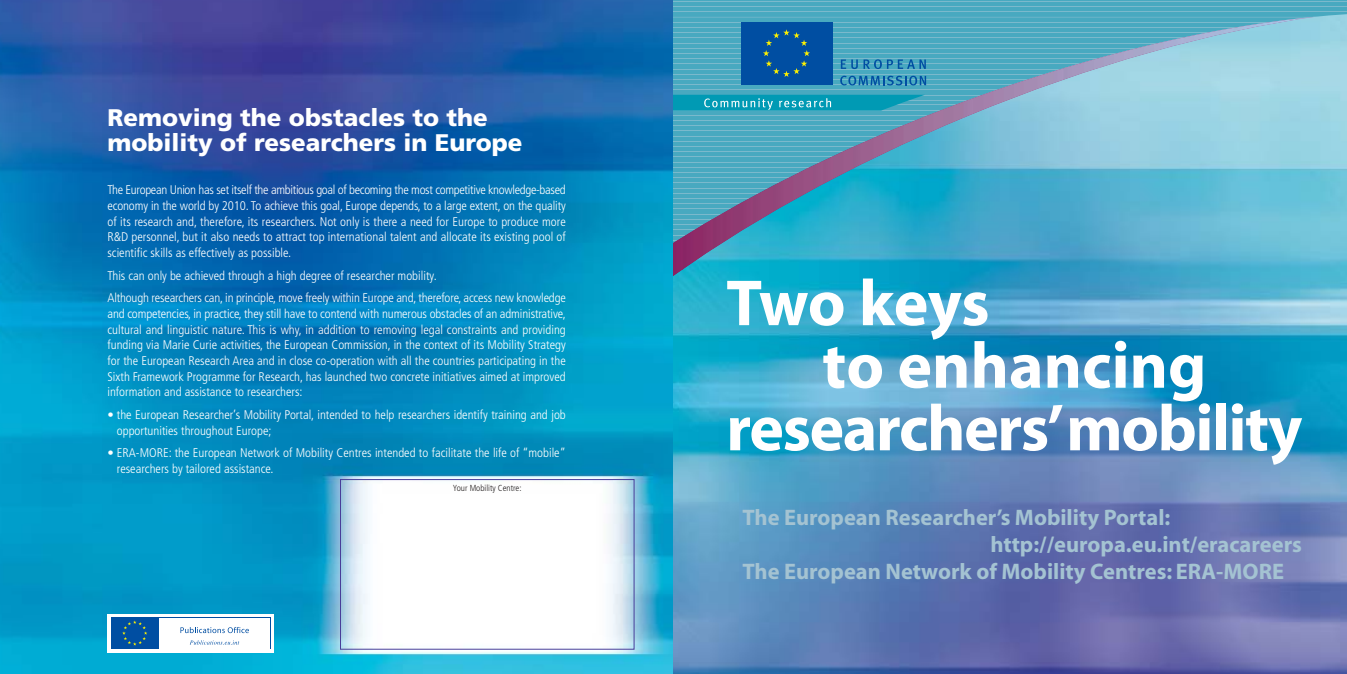
<style>
.page{position:relative;width:1347px;height:674px;background:#fff}
.page>*{position:absolute;margin:0;border:0;box-sizing:border-box;transform-origin:0 0}
.t1{font:700 65.62px "Myriad";letter-spacing:-.02em;color:#fff}
.t2{font:700 65.62px "Myriad";color:#fff}
.t3{font:900 24px/25px "Frutiger";color:#fff}
.t4{font:700 22.5px "Myriad";color:#a4c3d2}
.t5{font:300 condensed 12.5px/15.6px "Frutiger";color:#fff}
.t6{font:300 condensed 8.75px "Frutiger";color:#231f1f}
</style>
<div class="page">
<img style="left:0;top:0;width:673px;height:673px">
<div style="left:107px;top:613px;width:166px;height:38px;background:#fff"></div>
<div style="left:111px;top:616px;width:159px;height:32px;background:#004ea2"></div>
<div style="left:159px;top:617px;width:111px;height:31px;background:#fff"></div>
<svg style="left:180px;top:627px;width:69px;height:5px"></svg>
<svg style="left:190px;top:640px;width:49px;height:4px"></svg>
<svg style="left:122px;top:620px;width:25px;height:25px"></svg>
<svg style="left:673px;top:253px;width:673px;height:420px;background:#518cbe"></svg>
<svg style="left:673px;top:0;width:673px;height:253px;background:#68bace"></svg>
<hr style="left:673px;top:1px;width:673px;height:1px;background:#7ab9cc">
<hr style="left:673px;top:12px;width:673px;height:1px;background:#7ab9cc">
<hr style="left:673px;top:6px;width:673px;height:1px;background:#7ab9cc">
<svg style="left:673px;top:276px;width:645px;height:11px;background:#23a3c8"></svg>
<img style="left:673px;top:16px;width:645px;height:260px">
<div style="left:741px;top:22px;width:91px;height:62px;background:#004ea2"></div>
<svg style="left:763px;top:29px;width:47px;height:48px"></svg>
<svg style="left:673px;top:95px;width:252px;height:15px;background:#19a2ba"></svg>
<svg style="left:841px;top:59px;width:16px;height:10px"></svg>
<svg style="left:863px;top:59px;width:62px;height:10px"></svg>
<svg style="left:840px;top:76px;width:86px;height:9px"></svg>
<div style="left:340px;top:479px;width:294px;height:170px;border:1px solid #483e99"></div>
<h2 class="t3" style="left:107px;top:107px;width:416px">Removing the obstacles to the mobility of researchers in Europe</h2>
<p class="t5" style="left:107px;top:183px;width:460px;text-align:justify">The European Union has set itself the ambitious goal of becoming the most competitive knowledge-based economy in the world by 2010. To achieve this goal, Europe depends, to a large extent, on the quality of its research and, therefore, its researchers. Not only is there a need for Europe to produce more R&amp;D personnel, but it also needs to attract top international talent and allocate its existing pool of scientific skills as effectively as possible.</p>
<p class="t5" style="left:107px;top:265px;width:460px;line-height:22.8px">This can only be achieved through a high degree of researcher mobility.<br>Although researchers can, in principle, move freely within Europe and, therefore, access new knowledge</p>
<p class="t5" style="left:107px;top:306px;width:460px;text-align:justify">and competencies, in practice, they still have to contend with numerous obstacles of an administrative, cultural and linguistic nature. This is why, in addition to removing legal constraints and providing funding via Marie Curie activities, the European Commission, in the context of its Mobility Strategy for the European Research Area and in close co-operation with all the countries participating in the Sixth Framework Programme for Research, has launched two concrete initiatives aimed at improved information and assistance to researchers:</p>
<p class="t5" style="left:117px;top:407px;width:450px;text-indent:-9px">• the European Researcher’s Mobility Portal, intended to help researchers identify training and job opportunities throughout Europe;</p>
<p class="t5" style="left:117px;top:446px;width:450px;text-indent:-9px">• ERA-MORE: the European Network of Mobility Centres intended to facilitate the life of “mobile” researchers by tailored assistance.</p>
<p class="t6" style="left:453px;top:484px;width:70px">Your Mobility Centre:</p>
<h1 class="t1" style="left:726px;top:278px;width:265px">Two keys</h1>
<h1 class="t2" style="left:822px;top:341px;width:386px">to enhancing</h1>
<h1 class="t1" style="left:726px;top:403px;width:577px">researchers’ mobility</h1>
<h3 class="t4" style="left:742px;top:509px;width:429px">The European Researcher’s Mobility Portal:</h3>
<h3 class="t4" style="left:990px;top:535px;width:313px">http://europa.eu.int/eracareers</h3>
<h3 class="t4" style="left:742px;top:562px;width:543px">The European Network of Mobility Centres: ERA-MORE</h3>
</div>
